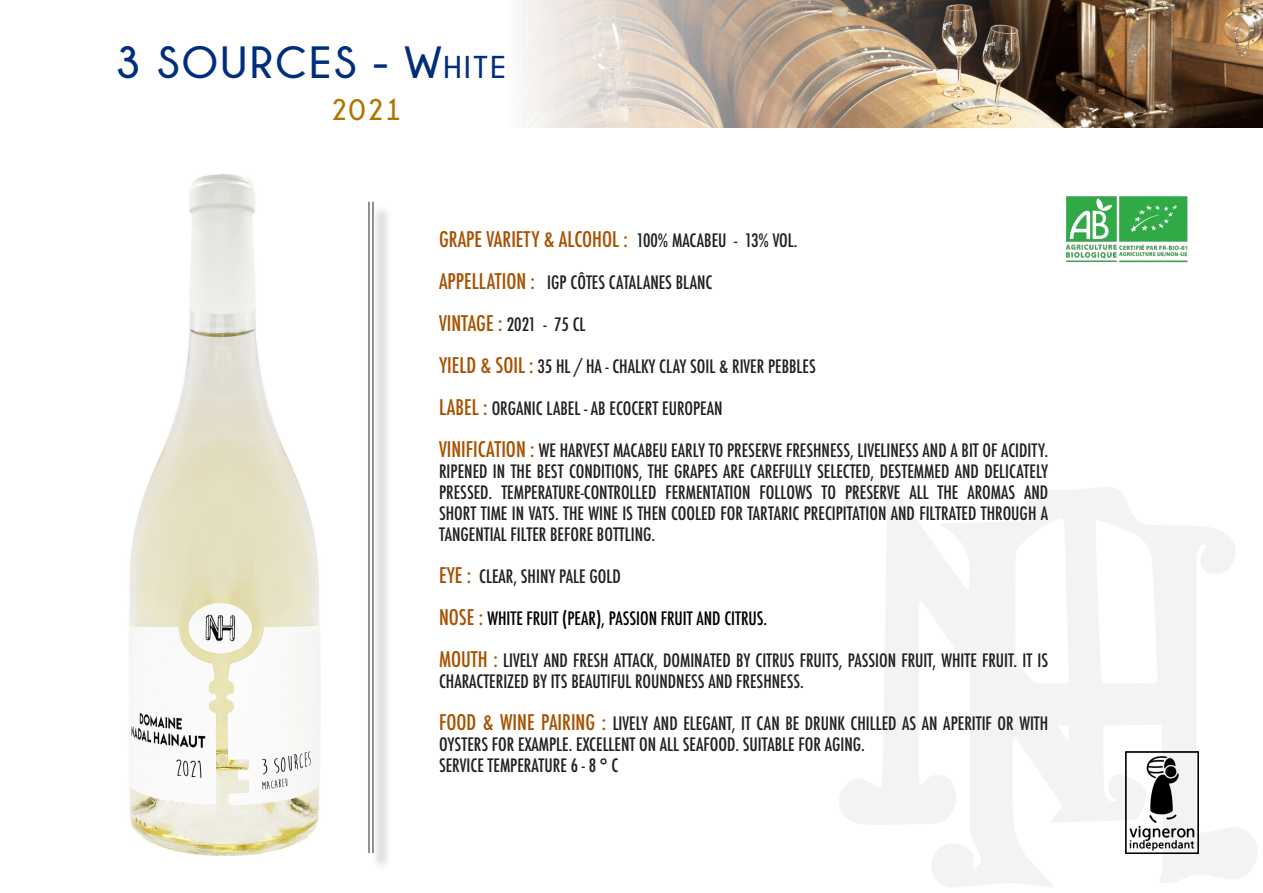
<style>
.page{position:relative;width:1263px;height:893px;background:#fff}
.page>*{position:absolute;margin:0;border:0;box-sizing:border-box;transform-origin:0 0}
.t1{font:700 45px "Champagne&Limousines";letter-spacing:.06em;color:#002d7d}
.t2{font:700 30px "Champagne&Limousines";color:#b27400}
.t3{font:500 condensed 21px "Futura";color:#a65200}
.t4{font:500 condensed 18px/21px "Futura";color:#231f20}
.t5{font:500 condensed 18px "Futura";color:#000}
.s1{font-style:inherit}
.s2{font-size:31.5px}
.s3{font-size:18px;color:#231f20}
.s4{font-size:21px;color:#a65200}
</style>
<div class="page">
<img style="left:839px;top:476px;width:418px;height:411px">
<div style="left:370px;top:205px;width:23px;height:666px;background:#231f20;opacity:.75"></div>
<hr style="left:372px;top:202px;width:2px;height:651px;background:#231f20">
<hr style="left:368px;top:202px;width:2px;height:651px;background:#231f20">
<img style="left:522px;top:0;width:741px;height:128px">
<img style="left:1066px;top:196px;width:122px;height:67px">
<img style="left:129px;top:174px;width:192px;height:682px">
<img style="left:1126px;top:751px;width:73px;height:102px">
<p class="t1" style="left:116px;top:38px;width:392px">3 SOURCES - <span class="s1">W</span><span class="s2">hite</span></p>
<p class="t2" style="left:330px;top:93px;width:73px">2021</p>
<p class="t3" style="left:439px;top:225px;width:360px">GRAPE VARIETY &amp; ALCOHOL : <span class="s3">100% MACABEU - 13% VOL.</span></p>
<p class="t4" style="left:439px;top:271px;width:275px"><span class="s4">APPELLATION :</span> IGP CÔTES CATALANES BLANC</p>
<p class="t4" style="left:439px;top:313px;width:148px"><span class="s4">VINTAGE :</span> 2021 - 75 CL</p>
<p class="t4" style="left:439px;top:355px;width:378px"><span class="s4">YIELD &amp; SOIL :</span> 35 HL / HA - CHALKY CLAY SOIL &amp; RIVER PEBBLES</p>
<p class="t4" style="left:439px;top:397px;width:285px"><span class="s4">LABEL :</span> ORGANIC LABEL - AB ECOCERT EUROPEAN</p>
<p class="t4" style="left:439px;top:439px;width:611px;text-align:justify"><span class="s4">VINIFICATION :</span> WE HARVEST MACABEU EARLY TO PRESERVE FRESHNESS, LIVELINESS AND A BIT OF ACIDITY.<br>RIPENED IN THE BEST CONDITIONS, THE GRAPES ARE CAREFULLY SELECTED, DESTEMMED AND DELICATELY PRESSED. TEMPERATURE-CONTROLLED FERMENTATION FOLLOWS TO PRESERVE ALL THE AROMAS AND SHORT TIME IN VATS. THE WINE IS THEN COOLED FOR TARTARIC PRECIPITATION AND FILTRATED THROUGH A TANGENTIAL FILTER BEFORE BOTTLING.</p>
<p class="t4" style="left:439px;top:565px;width:183px"><span class="s4">EYE :</span> CLEAR, SHINY PALE GOLD</p>
<p class="t5" style="left:439px;top:606px;width:330px"><span class="s4">NOSE :</span> WHITE FRUIT (PEAR), PASSION FRUIT AND CITRUS.</p>
<p class="t4" style="left:439px;top:649px;width:611px"><span class="s4">MOUTH :</span> LIVELY AND FRESH ATTACK, DOMINATED BY CITRUS FRUITS, PASSION FRUIT, WHITE FRUIT. IT IS<br>CHARACTERIZED BY ITS BEAUTIFUL ROUNDNESS AND FRESHNESS.</p>
<p class="t4" style="left:439px;top:712px;width:611px"><span class="s4">FOOD &amp; WINE PAIRING :</span> LIVELY AND ELEGANT, IT CAN BE DRUNK CHILLED AS AN APERITIF OR WITH<br>OYSTERS FOR EXAMPLE. EXCELLENT ON ALL SEAFOOD. SUITABLE FOR AGING.</p>
<p class="t4" style="left:439px;top:754px;width:181px">SERVICE TEMPERATURE 6 - 8 ° C</p>
</div>
